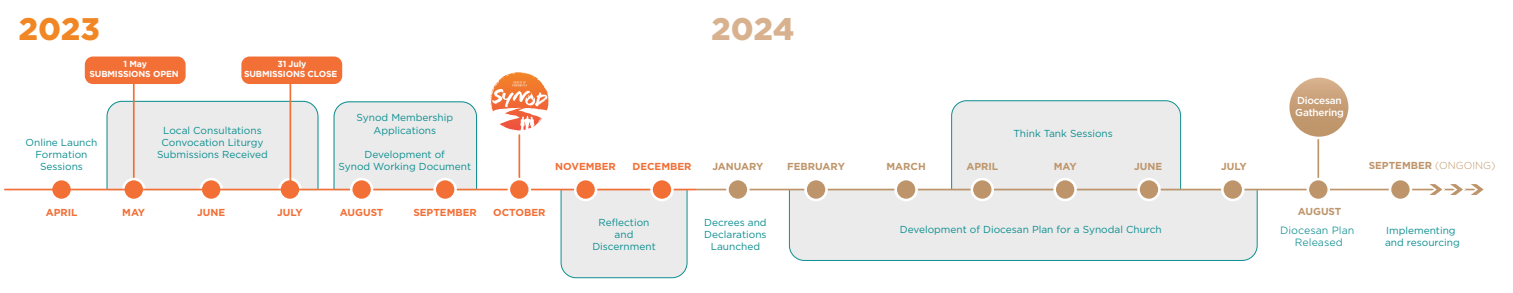
<style>
.page{position:relative;width:1513px;height:293px;background:#fff}
.page>*{position:absolute;margin:0;border:0;box-sizing:border-box;transform-origin:0 0}
.t1{font:900 30px "Gotham S Sm";color:#f18625}
.t2{font:900 30px "Gotham S Sm";color:#d8b28f}
.t3{font:10.12px/12.1px "Gotham";color:#0d8e90;text-align:center}
.t4{font:700 10.12px "Gotham";color:#be956a}
.t5{font:700 10.12px "Gotham";color:#f26f36}
.t6{font:10.12px/12.1px "Gotham Office";color:#0d8e90;text-align:center}
.t7{font:500 10.12px/12.1px "Gotham";letter-spacing:-.025em;color:#fff}
.t8{font:700 8.75px/10px "Gotham";letter-spacing:-.02em;color:#fff;text-align:center}
.s1{font-weight:300}
</style>
<div class="page">
<div style="left:106px;top:100px;width:213px;height:88px;background:#ebebeb"></div>
<div style="left:85px;top:56px;width:101px;height:28px;background:#f26f36;border-radius:8px"></div>
<hr style="left:133px;top:79px;width:2px;height:110px;background:#f26f36">
<svg style="left:122px;top:178px;width:23px;height:21px"></svg>
<svg style="left:199px;top:178px;width:24px;height:21px"></svg>
<svg style="left:278px;top:178px;width:24px;height:21px"></svg>
<hr style="left:290px;top:79px;width:1px;height:110px;background:#f26f36">
<div style="left:241px;top:56px;width:101px;height:28px;background:#f26f36;border-radius:8px"></div>
<svg style="left:50px;top:180px;width:23px;height:19px"></svg>
<hr style="left:4px;top:188px;width:441px;height:2px;background:#f26f36">
<hr style="left:1317px;top:139px;width:2px;height:41px;background:#be956a">
<div style="left:1289px;top:78px;width:59px;height:58px;background:linear-gradient(to bottom,#d5ae8a,#bb9165);border-radius:29px"></div>
<div style="left:789px;top:190px;width:469px;height:71px;background:#ebebeb"></div>
<div style="left:951px;top:100px;width:230px;height:88px;background:#ebebeb"></div>
<hr style="left:444px;top:188px;width:253px;height:2px;background:#f26f36">
<hr style="left:697px;top:188px;width:787px;height:2px;background:#be956a">
<hr style="left:518px;top:134px;width:2px;height:55px;background:#f26f36">
<svg style="left:508px;top:178px;width:23px;height:21px"></svg>
<svg style="left:560px;top:180px;width:128px;height:98px;background:#e8e4e1"></svg>
<svg style="left:726px;top:180px;width:24px;height:19px"></svg>
<svg style="left:804px;top:180px;width:24px;height:21px"></svg>
<svg style="left:894px;top:180px;width:24px;height:21px"></svg>
<svg style="left:971px;top:178px;width:23px;height:23px"></svg>
<svg style="left:1053px;top:178px;width:24px;height:23px"></svg>
<svg style="left:1137px;top:178px;width:24px;height:23px"></svg>
<svg style="left:1424px;top:184px;width:60px;height:11px"></svg>
<svg style="left:491px;top:72px;width:26px;height:21px"></svg>
<svg style="left:1221px;top:180px;width:23px;height:21px"></svg>
<svg style="left:1307px;top:178px;width:23px;height:21px"></svg>
<svg style="left:1389px;top:180px;width:23px;height:19px"></svg>
<svg style="left:333px;top:101px;width:145px;height:98px;background:#e8e4e2"></svg>
<h1 class="t1" style="left:18px;top:8px;width:83px">2023</h1>
<h1 class="t2" style="left:711px;top:8px;width:85px">2024</h1>
<p class="t8" style="left:90px;top:59px;width:91px">1 May<br>SUBMISSIONS OPEN</p>
<p class="t8" style="left:244px;top:59px;width:95px">31 July<br>SUBMISSIONS CLOSE</p>
<p class="t3" style="left:26px;top:136px;width:73px">Online Launch<br>Formation<br>Sessions</p>
<p class="t3" style="left:157px;top:124px;width:112px">Local Consultations<br>Convocation Liturgy<br>Submissions Received</p>
<p class="t3" style="left:357px;top:111px;width:98px">Synod Membership<br>Applications</p>
<p class="t3" style="left:338px;top:148px;width:134px">Development of<br>Synod Working Document</p>
<p class="t5" style="left:555px;top:160px;width:62px">NOVEMBER</p>
<p class="t5" style="left:632px;top:160px;width:61px">DECEMBER</p>
<p class="t4" style="left:712px;top:160px;width:53px">JANUARY</p>
<p class="t4" style="left:787px;top:160px;width:59px">FEBRUARY</p>
<p class="t5" style="left:46px;top:205px;width:33px">APRIL</p>
<p class="t5" style="left:122px;top:205px;width:24px">MAY</p>
<p class="t5" style="left:197px;top:205px;width:30px">JUNE</p>
<p class="t5" style="left:277px;top:205px;width:27px">JULY</p>
<p class="t5" style="left:340px;top:205px;width:45px">AUGUST</p>
<p class="t5" style="left:413px;top:205px;width:65px">SEPTEMBER</p>
<p class="t5" style="left:493px;top:205px;width:54px">OCTOBER</p>
<p class="t3" style="left:592px;top:216px;width:65px">Reflection and<br>Discernment</p>
<p class="t3" style="left:704px;top:216px;width:64px">Decrees and<br>Declarations<br>Launched</p>
<p class="t4" style="left:886px;top:160px;width:41px">MARCH</p>
<p class="t4" style="left:966px;top:160px;width:33px">APRIL</p>
<p class="t3" style="left:1014px;top:127px;width:101px">Think Tank Sessions</p>
<p class="t4" style="left:1054px;top:160px;width:24px">MAY</p>
<p class="t4" style="left:1134px;top:160px;width:30px">JUNE</p>
<p class="t3" style="left:900px;top:223px;width:264px">Development of Diocesan Plan for a Synodal Church</p>
<p class="t7" style="left:1295px;top:94px;width:50px">Diocesan<br>Gathering</p>
<p class="t4" style="left:1221px;top:160px;width:27px">JULY</p>
<p class="t4" style="left:1369px;top:159px;width:128px">SEPTEMBER <span class="s1">(ONGOING)</span></p>
<p class="t4" style="left:1298px;top:205px;width:45px">AUGUST</p>
<p class="t6" style="left:1280px;top:223px;width:76px">Diocesan Plan<br>Released</p>
<p class="t3" style="left:1385px;top:224px;width:76px;text-align:left">Implementing and resourcing</p>
</div>
